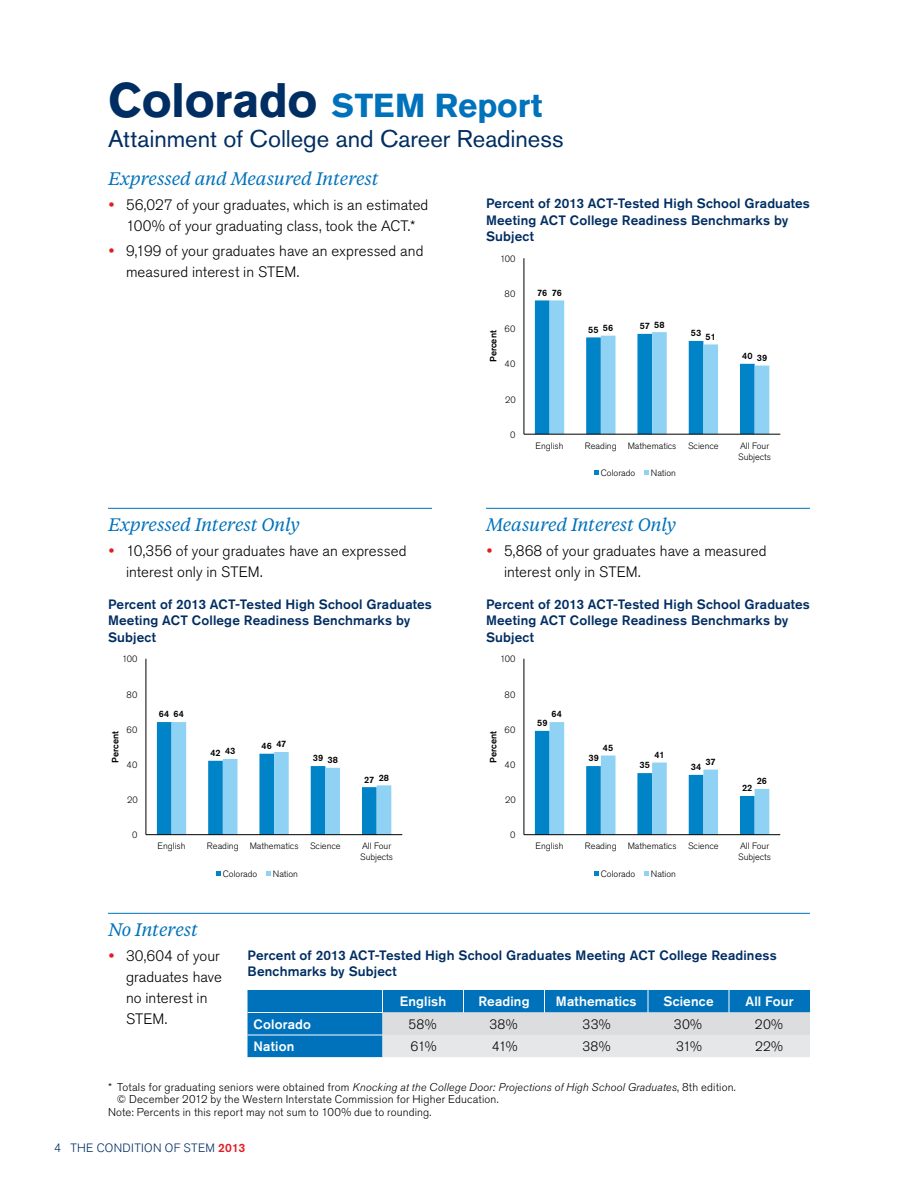
<style>
.page{position:relative;width:918px;height:1188px;background:#fff}
.page>*{position:absolute;margin:0;border:0;box-sizing:border-box;transform-origin:0 0}
.t1{font:700 33px "Akzidenz Grotesk Std";letter-spacing:.005em;color:#0072bc}
.t2{font:24px "Akzidenz Grotesk Std";color:#002d62}
.t3{font:italic 18px "Tiempos Text";letter-spacing:-.01em;color:#0072bc}
.t4{font:300 15px/21px "Akzidenz Grotesk Std";letter-spacing:.005em;color:#000}
.t5{font:500 13.5px/16.5px "Akzidenz Grotesk Std";letter-spacing:.01em;color:#002d62}
.t6{font:500 13.5px "Akzidenz Grotesk Std";letter-spacing:.01em;color:#fff}
.t7{font:300 13.5px "Akzidenz Grotesk Std";letter-spacing:.01em;color:#000}
.t8{font:300 12px "Akzidenz Grotesk Std";letter-spacing:.03em;color:#002d62}
.t9{font:300 11.25px/12px "Akzidenz Grotesk Std";letter-spacing:.015em;color:#000}
.t10{font:300 9.15px/10.6px "Akzidenz Grotesk Std";color:#000001}
.t11{font:500 9.15px "Akzidenz Grotesk Std";color:#000001}
.s1{font-size:48px;color:#002d62}
.s2{color:#e31b23}
.s3{font-style:italic}
.s4{font-weight:500;color:#e31b23}
</style>
<div class="page">
<svg style="left:535px;top:300px;width:234px;height:134px"></svg>
<hr style="left:524px;top:258px;width:1px;height:176px;background:#000001">
<hr style="left:524px;top:434px;width:256px;height:1px;background:#000001">
<svg style="left:594px;top:470px;width:5px;height:5px"></svg>
<svg style="left:644px;top:470px;width:5px;height:5px"></svg>
<svg style="left:535px;top:722px;width:234px;height:112px"></svg>
<hr style="left:524px;top:659px;width:1px;height:176px;background:#000001">
<hr style="left:524px;top:834px;width:256px;height:1px;background:#000001">
<svg style="left:594px;top:871px;width:5px;height:4px"></svg>
<svg style="left:644px;top:871px;width:5px;height:4px"></svg>
<hr style="left:108px;top:508px;width:324px;height:1px;background:#0072bc">
<hr style="left:108px;top:913px;width:702px;height:1px;background:#0072bc">
<svg style="left:157px;top:722px;width:234px;height:112px"></svg>
<hr style="left:146px;top:659px;width:1px;height:176px;background:#000001">
<hr style="left:146px;top:834px;width:256px;height:1px;background:#000001">
<svg style="left:216px;top:871px;width:5px;height:4px"></svg>
<svg style="left:266px;top:871px;width:5px;height:4px"></svg>
<hr style="left:486px;top:508px;width:324px;height:1px;background:#0072bc">
<svg style="left:248px;top:990px;width:562px;height:67px;background:#74acd0"></svg>
<h1 class="t1" style="left:108px;top:86px;width:436px"><span class="s1">Colorado</span> STEM Report</h1>
<h2 class="t2" style="left:108px;top:124px;width:457px">Attainment of College and Career Readiness</h2>
<h3 class="t3" style="left:108px;top:166px;width:272px">Expressed and Measured Interest</h3>
<p class="t4" style="left:108px;top:194px;width:322px;text-align:center"><span class="s2">•</span> 56,027 of your graduates, which is an estimated<br>100% of your graduating class, took the ACT.*</p>
<p class="t4" style="left:126px;top:241px;width:299px;text-indent:-18px"><span class="s2">•</span> 9,199 of your graduates have an expressed and measured interest in STEM.</p>
<p class="t5" style="left:486px;top:195px;width:326px">Percent of 2013 ACT-Tested High School Graduates<br>Meeting ACT College Readiness Benchmarks by<br>Subject</p>
<p class="t10" style="left:500px;top:254px;width:17px">100</p>
<p class="t10" style="left:505px;top:289px;width:12px">80</p>
<p class="t11" style="left:537px;top:287px;width:12px">76</p>
<p class="t11" style="left:552px;top:287px;width:12px">76</p>
<p class="t11" style="left:488px;top:362px;width:33px;rotate:-90deg">Percent</p>
<p class="t10" style="left:505px;top:324px;width:12px">60</p>
<p class="t10" style="left:505px;top:359px;width:12px">40</p>
<p class="t11" style="left:603px;top:322px;width:12px">56</p>
<p class="t11" style="left:588px;top:324px;width:12px">55</p>
<p class="t11" style="left:654px;top:319px;width:12px">58</p>
<p class="t11" style="left:640px;top:320px;width:12px">57</p>
<p class="t11" style="left:691px;top:327px;width:12px">53</p>
<p class="t11" style="left:706px;top:331px;width:12px">51</p>
<p class="t11" style="left:742px;top:350px;width:12px">40</p>
<p class="t11" style="left:757px;top:352px;width:12px">39</p>
<p class="t10" style="left:505px;top:394px;width:12px">20</p>
<p class="t10" style="left:510px;top:430px;width:7px">0</p>
<p class="t10" style="left:536px;top:441px;width:30px">English</p>
<p class="t10" style="left:585px;top:441px;width:93px">Reading Mathematics</p>
<p class="t10" style="left:688px;top:441px;width:32px">Science</p>
<p class="t10" style="left:738px;top:441px;width:35px">All Four<br>Subjects</p>
<p class="t10" style="left:601px;top:468px;width:36px">Colorado</p>
<p class="t10" style="left:651px;top:468px;width:27px">Nation</p>
<h3 class="t3" style="left:108px;top:513px;width:193px">Expressed Interest Only</h3>
<h3 class="t3" style="left:486px;top:513px;width:192px">Measured Interest Only</h3>
<p class="t4" style="left:126px;top:541px;width:282px;text-indent:-18px"><span class="s2">•</span> 10,356 of your graduates have an expressed interest only in STEM.</p>
<p class="t4" style="left:504px;top:541px;width:264px;text-indent:-18px"><span class="s2">•</span> 5,868 of your graduates have a measured interest only in STEM.</p>
<p class="t5" style="left:108px;top:595px;width:326px">Percent of 2013 ACT-Tested High School Graduates<br>Meeting ACT College Readiness Benchmarks by<br>Subject</p>
<p class="t5" style="left:486px;top:595px;width:326px">Percent of 2013 ACT-Tested High School Graduates<br>Meeting ACT College Readiness Benchmarks by<br>Subject</p>
<p class="t10" style="left:122px;top:654px;width:17px">100</p>
<p class="t10" style="left:500px;top:654px;width:17px">100</p>
<p class="t10" style="left:127px;top:689px;width:12px">80</p>
<p class="t10" style="left:505px;top:689px;width:12px">80</p>
<p class="t11" style="left:159px;top:709px;width:12px">64</p>
<p class="t11" style="left:174px;top:709px;width:12px">64</p>
<p class="t11" style="left:552px;top:709px;width:12px">64</p>
<p class="t11" style="left:110px;top:763px;width:33px;rotate:-90deg">Percent</p>
<p class="t10" style="left:127px;top:724px;width:12px">60</p>
<p class="t10" style="left:127px;top:760px;width:12px">40</p>
<p class="t11" style="left:225px;top:746px;width:12px">43</p>
<p class="t11" style="left:210px;top:747px;width:12px">42</p>
<p class="t11" style="left:276px;top:739px;width:11px">47</p>
<p class="t11" style="left:262px;top:740px;width:12px">46</p>
<p class="t11" style="left:313px;top:753px;width:12px">39</p>
<p class="t11" style="left:328px;top:754px;width:12px">38</p>
<p class="t11" style="left:488px;top:763px;width:33px;rotate:-90deg">Percent</p>
<p class="t10" style="left:505px;top:724px;width:12px">60</p>
<p class="t10" style="left:505px;top:760px;width:12px">40</p>
<p class="t11" style="left:537px;top:717px;width:12px">59</p>
<p class="t11" style="left:603px;top:742px;width:12px">45</p>
<p class="t11" style="left:588px;top:753px;width:12px">39</p>
<p class="t11" style="left:654px;top:749px;width:12px">41</p>
<p class="t11" style="left:706px;top:756px;width:12px">37</p>
<p class="t11" style="left:640px;top:760px;width:12px">35</p>
<p class="t11" style="left:691px;top:761px;width:12px">34</p>
<p class="t11" style="left:379px;top:772px;width:12px">28</p>
<p class="t11" style="left:364px;top:774px;width:12px">27</p>
<p class="t11" style="left:757px;top:775px;width:12px">26</p>
<p class="t11" style="left:742px;top:783px;width:12px">22</p>
<p class="t10" style="left:127px;top:795px;width:12px">20</p>
<p class="t10" style="left:505px;top:795px;width:12px">20</p>
<p class="t10" style="left:132px;top:830px;width:7px">0</p>
<p class="t10" style="left:510px;top:830px;width:7px">0</p>
<p class="t10" style="left:158px;top:841px;width:30px">English</p>
<p class="t10" style="left:207px;top:841px;width:93px">Reading Mathematics</p>
<p class="t10" style="left:310px;top:841px;width:32px">Science</p>
<p class="t10" style="left:360px;top:841px;width:35px">All Four<br>Subjects</p>
<p class="t10" style="left:536px;top:841px;width:30px">English</p>
<p class="t10" style="left:585px;top:841px;width:93px">Reading Mathematics</p>
<p class="t10" style="left:688px;top:841px;width:32px">Science</p>
<p class="t10" style="left:738px;top:841px;width:35px">All Four<br>Subjects</p>
<p class="t10" style="left:223px;top:869px;width:36px">Colorado</p>
<p class="t10" style="left:273px;top:869px;width:27px">Nation</p>
<p class="t10" style="left:601px;top:869px;width:36px">Colorado</p>
<p class="t10" style="left:651px;top:869px;width:27px">Nation</p>
<h3 class="t3" style="left:108px;top:918px;width:92px">No Interest</h3>
<p class="t4" style="left:126px;top:946px;width:97px;text-indent:-18px"><span class="s2">•</span> 30,604 of your graduates have no interest in<br>STEM.</p>
<p class="t5" style="left:248px;top:946px;width:531px">Percent of 2013 ACT-Tested High School Graduates Meeting ACT College Readiness<br>Benchmarks by Subject</p>
<p class="t6" style="left:400px;top:993px;width:48px">English</p>
<p class="t6" style="left:478px;top:993px;width:53px">Reading</p>
<p class="t6" style="left:556px;top:993px;width:82px">Mathematics</p>
<p class="t6" style="left:663px;top:993px;width:52px">Science</p>
<p class="t6" style="left:745px;top:993px;width:50px">All Four</p>
<p class="t6" style="left:254px;top:1016px;width:59px">Colorado</p>
<p class="t7" style="left:409px;top:1017px;width:29px">58%</p>
<p class="t7" style="left:490px;top:1017px;width:29px">38%</p>
<p class="t7" style="left:583px;top:1017px;width:29px">33%</p>
<p class="t7" style="left:674px;top:1017px;width:30px">30%</p>
<p class="t7" style="left:755px;top:1017px;width:30px">20%</p>
<p class="t6" style="left:254px;top:1038px;width:42px">Nation</p>
<p class="t7" style="left:410px;top:1039px;width:28px">61%</p>
<p class="t7" style="left:492px;top:1039px;width:27px">41%</p>
<p class="t7" style="left:583px;top:1039px;width:29px">38%</p>
<p class="t7" style="left:676px;top:1039px;width:28px">31%</p>
<p class="t7" style="left:755px;top:1039px;width:29px">22%</p>
<p class="t9" style="left:117px;top:1081px;width:620px;text-indent:-9px">* Totals for graduating seniors were obtained from <span class="s3">Knocking at the College Door: Projections of High School Graduates</span>, 8th edition. © December 2012 by the Western I nterstate Commission for H igher Education.</p>
<p class="t9" style="left:108px;top:1106px;width:325px">Note: Percents in this report may not sum to 100% due to rounding.</p>
<p class="t8" style="left:54px;top:1141px;width:193px">4 The Condition of STEM <span class="s4">2013</span></p>
</div>
